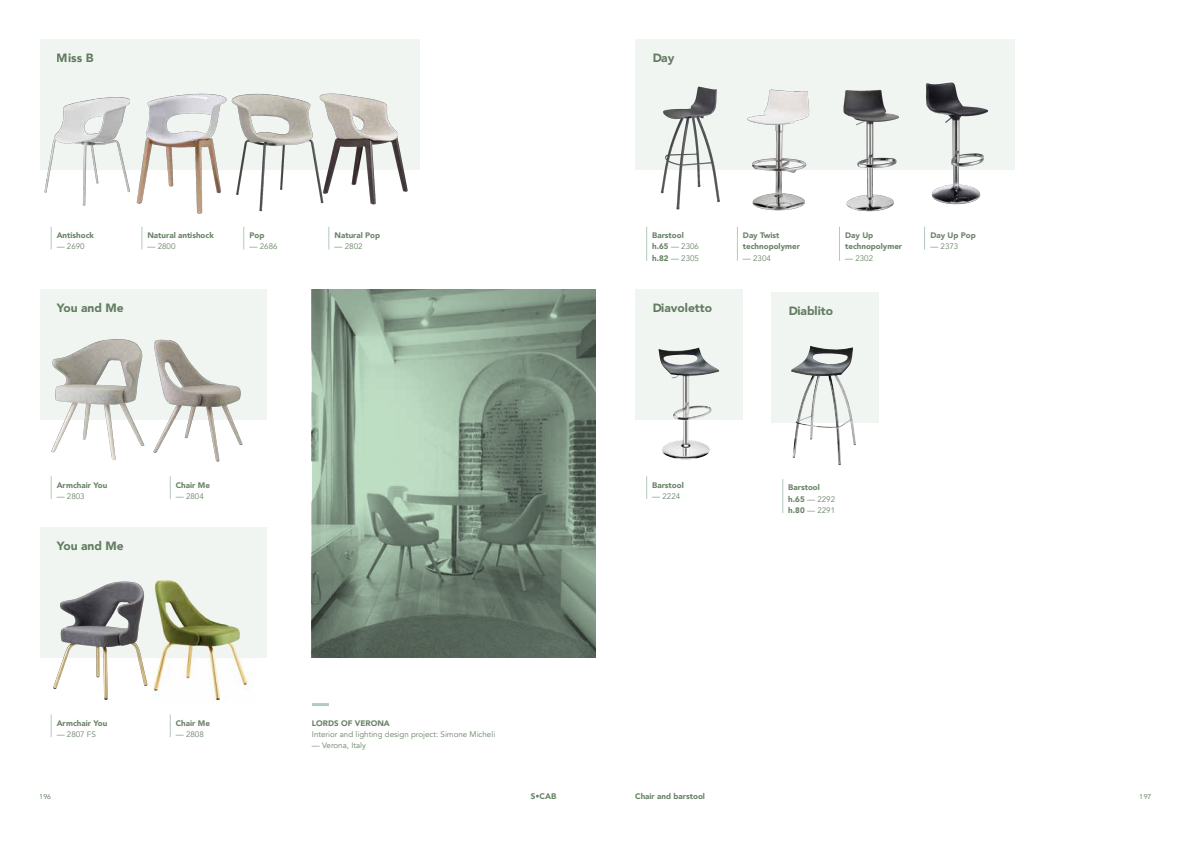
<style>
.page{position:relative;width:1191px;height:842px;background:#fff}
.page>*{position:absolute;margin:0;border:0;box-sizing:border-box;transform-origin:0 0}
.t1{font:900 12px "Avenir";color:#698367}
.t2{font:900 8.2px "Avenir";color:#698367}
.t3{font:900 8px/11.3px "Avenir";color:#698367}
.t4{font:8px "Avenir";color:#698367}
.t5{font:7px "Avenir";letter-spacing:-.025em;color:#698367}
.s1{font-weight:400}
</style>
<div class="page">
<div style="left:40px;top:40px;width:380px;height:130px;background:#f1f5f2"></div>
<svg style="left:51px;top:227px;width:1px;height:22px"></svg>
<svg style="left:142px;top:227px;width:1px;height:22px"></svg>
<svg style="left:243px;top:227px;width:1px;height:22px"></svg>
<svg style="left:329px;top:227px;width:1px;height:22px"></svg>
<img style="left:44px;top:97px;width:82px;height:109px">
<img style="left:126px;top:93px;width:99px;height:121px">
<img style="left:329px;top:93px;width:79px;height:112px">
<img style="left:225px;top:93px;width:104px;height:119px">
<svg style="left:51px;top:476px;width:1px;height:23px"></svg>
<svg style="left:51px;top:714px;width:1px;height:23px"></svg>
<svg style="left:170px;top:476px;width:1px;height:23px"></svg>
<svg style="left:170px;top:714px;width:1px;height:23px"></svg>
<div style="left:40px;top:527px;width:226px;height:131px;background:#f1f5f2"></div>
<div style="left:40px;top:289px;width:226px;height:131px;background:#f1f5f2"></div>
<img style="left:51px;top:339px;width:94px;height:122px">
<img style="left:53px;top:581px;width:95px;height:119px">
<img style="left:153px;top:339px;width:90px;height:123px">
<img style="left:153px;top:580px;width:95px;height:121px">
<hr style="left:312px;top:703px;width:17px;height:3px;background:#b3cabb">
<svg style="left:312px;top:289px;width:283px;height:369px;background:#7f9483"></svg>
<div style="left:635px;top:40px;width:380px;height:130px;background:#f1f5f2"></div>
<hr style="left:646px;top:227px;width:1px;height:34px;background:#b3cabb">
<img style="left:660px;top:86px;width:60px;height:124px">
<hr style="left:737px;top:227px;width:1px;height:34px;background:#b3cabb">
<img style="left:747px;top:89px;width:63px;height:122px">
<hr style="left:839px;top:227px;width:1px;height:34px;background:#b3cabb">
<svg style="left:924px;top:227px;width:1px;height:22px"></svg>
<img style="left:843px;top:89px;width:56px;height:123px">
<img style="left:926px;top:82px;width:62px;height:123px">
<div style="left:771px;top:292px;width:108px;height:130px;background:#f1f5f2"></div>
<hr style="left:782px;top:479px;width:1px;height:34px;background:#b3cabb">
<img style="left:791px;top:346px;width:66px;height:120px">
<div style="left:635px;top:289px;width:108px;height:131px;background:#f1f5f2"></div>
<svg style="left:646px;top:476px;width:1px;height:23px"></svg>
<img style="left:658px;top:347px;width:61px;height:112px">
<h1 class="t1" style="left:57px;top:48px;width:38px">Miss B</h1>
<h1 class="t1" style="left:652px;top:48px;width:24px">Day</h1>
<p class="t3" style="left:57px;top:229px;width:39px">Antishock</p>
<p class="t4" style="left:57px;top:242px;width:30px">— 2690</p>
<p class="t3" style="left:147px;top:229px;width:68px">Natural antishock</p>
<p class="t4" style="left:147px;top:242px;width:30px">— 2800</p>
<p class="t3" style="left:249px;top:229px;width:16px">Pop</p>
<p class="t4" style="left:249px;top:242px;width:30px">— 2686</p>
<p class="t3" style="left:334px;top:229px;width:47px">Natural Pop</p>
<p class="t4" style="left:334px;top:242px;width:30px">— 2802</p>
<p class="t3" style="left:652px;top:229px;width:48px">Barstool h.65 <span class="s1">— 2306 </span>h.82 <span class="s1">— 2305</span></p>
<p class="t3" style="left:743px;top:229px;width:59px">Day Twist technopolymer</p>
<p class="t4" style="left:743px;top:253px;width:30px">— 2304</p>
<p class="t3" style="left:845px;top:229px;width:59px">Day Up technopolymer</p>
<p class="t4" style="left:845px;top:253px;width:30px">— 2302</p>
<p class="t3" style="left:930px;top:229px;width:47px">Day Up Pop</p>
<p class="t4" style="left:930px;top:242px;width:30px">— 2373</p>
<h1 class="t1" style="left:57px;top:297px;width:69px">You and Me</h1>
<h1 class="t1" style="left:652px;top:297px;width:61px">Diavoletto</h1>
<h1 class="t1" style="left:788px;top:300px;width:46px">Diablito</h1>
<p class="t3" style="left:57px;top:479px;width:52px">Armchair You</p>
<p class="t4" style="left:57px;top:491px;width:30px">— 2803</p>
<p class="t3" style="left:176px;top:479px;width:36px">Chair Me</p>
<p class="t4" style="left:176px;top:491px;width:30px">— 2804</p>
<p class="t3" style="left:652px;top:479px;width:33px">Barstool</p>
<p class="t4" style="left:652px;top:491px;width:30px">— 2224</p>
<p class="t3" style="left:788px;top:482px;width:48px">Barstool h.65 <span class="s1">— 2292 </span>h.80 <span class="s1">— 2291</span></p>
<h1 class="t1" style="left:57px;top:535px;width:69px">You and Me</h1>
<p class="t3" style="left:57px;top:717px;width:52px">Armchair You</p>
<p class="t4" style="left:57px;top:729px;width:41px">— 2807 FS</p>
<p class="t3" style="left:176px;top:717px;width:36px">Chair Me</p>
<p class="t4" style="left:176px;top:729px;width:30px">— 2808</p>
<p class="t3" style="left:312px;top:717px;width:79px">LORDS OF VERONA</p>
<p class="t4" style="left:312px;top:729px;width:185px">Interior and lighting design project: Simone Micheli</p>
<p class="t4" style="left:312px;top:741px;width:56px">— Verona, Italy</p>
<p class="t3" style="left:635px;top:791px;width:71px">Chair and barstool</p>
<p class="t5" style="left:40px;top:791px;width:13px">196</p>
<p class="t2" style="left:531px;top:789px;width:27px">S•CAB</p>
<p class="t5" style="left:1140px;top:791px;width:13px">197</p>
</div>
